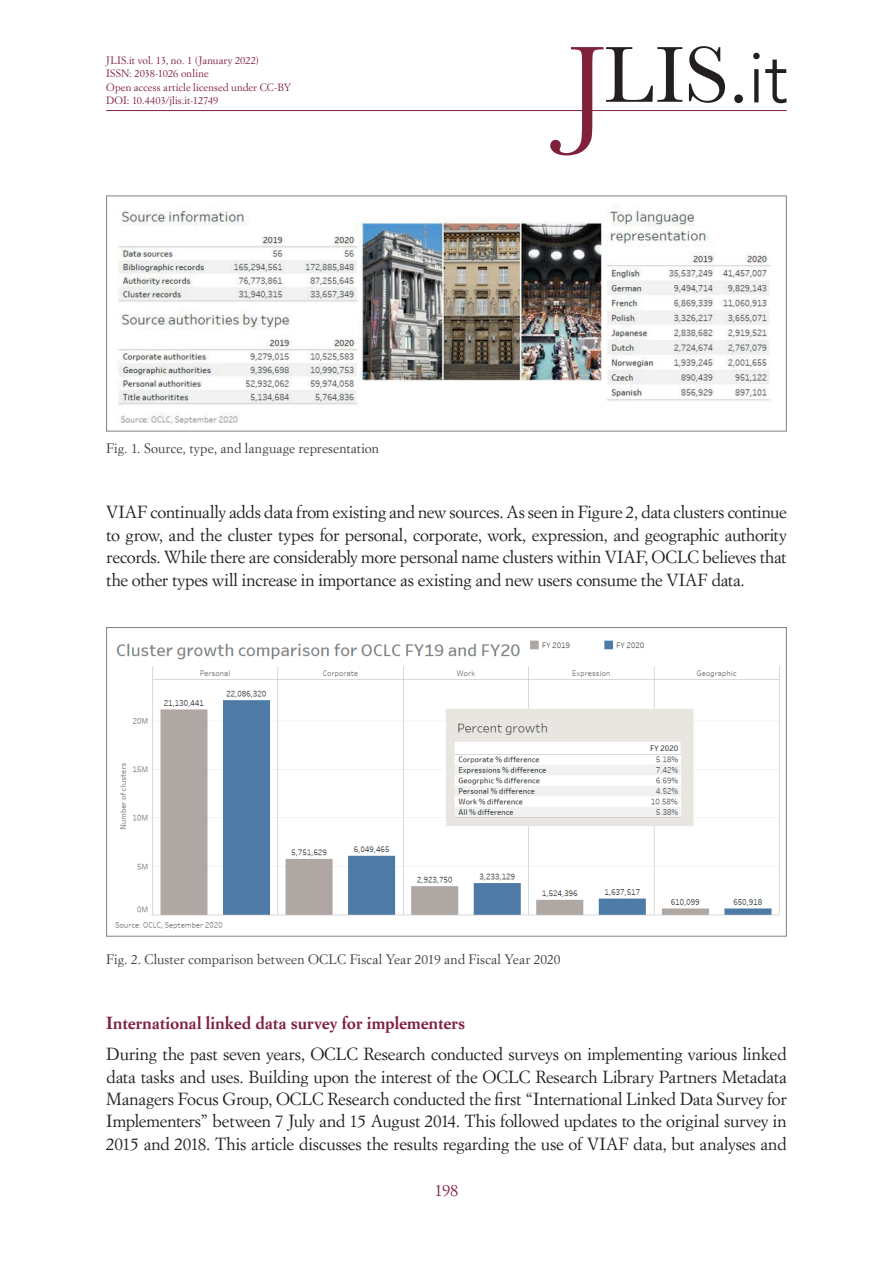
<style>
.page{position:relative;width:893px;height:1263px;background:#fff}
.page>*{position:absolute;margin:0;border:0;box-sizing:border-box;transform-origin:0 0}
.t1{font:17.25px/22.5px "Simoncini Garamond Std";letter-spacing:-.015em;color:#231f20;text-align:justify}
.t2{font:700 17.25px "Simoncini Garamond Std";color:#80213c}
.t3{font:16.5px "Simoncini Garamond Std";color:#80213c}
.t4{font:13.5px "Simoncini Garamond Std";letter-spacing:.005em;color:#3e3e3f}
.t5{font:10.5px/13.5px "Simoncini Garamond Std";letter-spacing:.005em;color:#80213c}
</style>
<div class="page">
<hr style="left:106px;top:110px;width:681px;height:1px;background:#80213c">
<svg style="left:753px;top:53px;width:34px;height:50px"></svg>
<svg style="left:550px;top:46px;width:193px;height:109px"></svg>
<img style="left:118px;top:205px;width:653px;height:219px">
<img style="left:115px;top:640px;width:665px;height:289px">
<p class="t5" style="left:106px;top:53px;width:187px">JLIS.it vol. 13, no. 1 (January 2022)<br>ISSN: 2038-1026 online<br>Open access article licensed under CC-BY<br>DOI: 10.4403/jlis.it-12749</p>
<p class="t4" style="left:106px;top:440px;width:274px">Fig. 1. Source, type, and language representation</p>
<p class="t1" style="left:106px;top:501px;width:682px">VIAF continually adds data from existing and new sources. As seen in Figure 2, data clusters continue to grow, and the cluster types for personal, corporate, work, expression, and geographic authority records. While there are considerably more personal name clusters within VIAF, OCLC believes that the other types will increase in importance as existing and new users consume the VIAF data.</p>
<p class="t4" style="left:106px;top:951px;width:456px">Fig. 2. Cluster comparison between OCLC Fiscal Year 2019 and Fiscal Year 2020</p>
<p class="t2" style="left:106px;top:1012px;width:360px">International linked data survey for implementers</p>
<p class="t1" style="left:106px;top:1042px;width:682px">During the past seven years, OCLC Research conducted surveys on implementing various linked data tasks and uses. Building upon the interest of the OCLC Research Library Partners Metadata Managers Focus Group, OCLC Research conducted the first “International Linked Data Survey for Implementers” between 7 July and 15 August 2014. This followed updates to the original survey in 2015 and 2018. This article discusses the results regarding the use of VIAF data, but analyses and</p>
<p class="t3" style="left:435px;top:1180px;width:25px">198</p>
</div>
